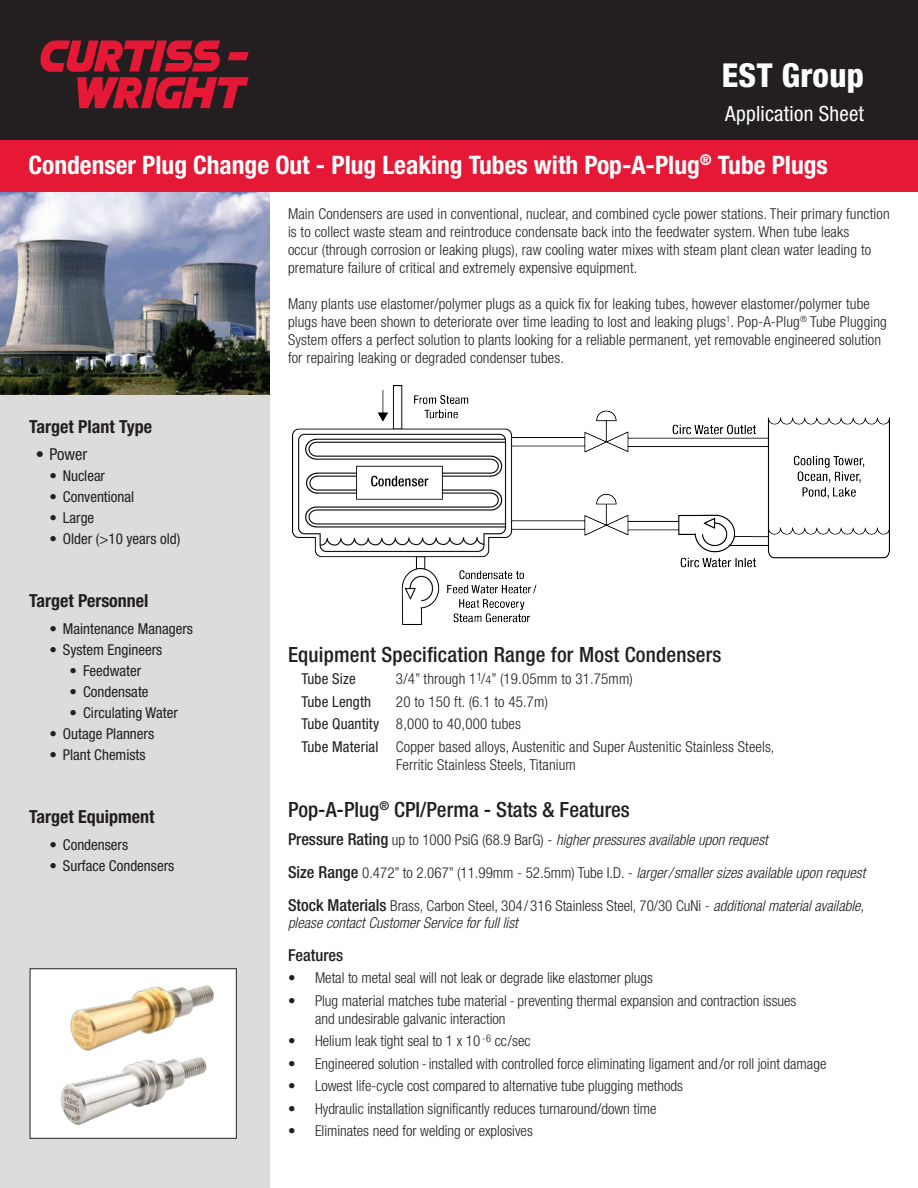
<style>
.page{position:relative;width:918px;height:1188px;background:#fff}
.page>*{position:absolute;margin:0;border:0;box-sizing:border-box;transform-origin:0 0}
.t1{font:800 condensed 33px "Helvetica Neue LT Std";letter-spacing:.01em;color:#fff}
.t2{font:700 condensed 25.5px "Helvetica Neue LT Std";color:#fff}
.t3{font:500 condensed 21px "Helvetica Neue LT Std";letter-spacing:.01em;color:#231f20}
.t4{font:condensed 21px "Helvetica Neue LT Std";letter-spacing:.01em;color:#fff}
.t5{font:700 condensed 18px "Helvetica Neue LT Std";color:#231f20}
.t6{font:500 condensed 16.5px "Helvetica Neue LT Std";color:#231f20}
.t7{font:condensed 16.5px "Helvetica Neue LT Std";color:#231f20}
.t8{font:300 condensed 15px/18px "Helvetica Neue LT Std";letter-spacing:.01em;color:#231f20}
.t9{font:italic 300 condensed 15px/16.5px "Helvetica Neue LT Std";color:#231f20}
.t10{font:condensed 15px "Helvetica Neue LT Std";color:#231f20}
.s1{font-size:12px}
.s2{font-weight:400}
.s3{font-weight:500;font-style:normal;font-size:16.5px}
.s4{font-style:normal}
.s5{font-weight:500;font-size:16.5px}
.s6{font-style:italic}
</style>
<div class="page">
<div style="left:0;top:0;width:918px;height:140px;background:#231f20"></div>
<svg style="left:40px;top:40px;width:209px;height:69px"></svg>
<div style="left:0;top:395px;width:270px;height:793px;background:#dcdcdc"></div>
<img style="left:0;top:192px;width:270px;height:203px">
<div style="left:0;top:140px;width:918px;height:52px;background:#e51836"></div>
<div style="left:30px;top:969px;width:206px;height:169px;background:#fff"></div>
<div style="left:30px;top:968px;width:207px;height:171px;border:1px solid #231f20"></div>
<img style="left:292px;top:386px;width:597px;height:239px">
<img style="left:60px;top:968px;width:173px;height:63px">
<img style="left:34px;top:1031px;width:183px;height:108px">
<h1 class="t1" style="left:722px;top:55px;width:144px">EST Group</h1>
<p class="t4" style="left:725px;top:102px;width:140px">Application Sheet</p>
<p class="t2" style="left:28px;top:149px;width:801px">Condenser Plug Change Out - Plug Leaking Tubes with Pop-A-Plug<sup>®</sup> Tube Plugs</p>
<p class="t5" style="left:29px;top:416px;width:124px">Target Plant Type</p>
<p class="t7" style="left:36px;top:445px;width:53px">• Power</p>
<p class="t10" style="left:49px;top:467px;width:57px">• Nuclear</p>
<p class="t10" style="left:49px;top:488px;width:86px">• Conventional</p>
<p class="t10" style="left:49px;top:509px;width:46px">• Large</p>
<p class="t10" style="left:49px;top:530px;width:132px">• Older (&gt;10 years old)</p>
<p class="t5" style="left:29px;top:590px;width:121px">Target Personnel</p>
<p class="t10" style="left:49px;top:620px;width:145px">• Maintenance Managers</p>
<p class="t10" style="left:49px;top:641px;width:114px">• System Engineers</p>
<p class="t10" style="left:70px;top:662px;width:73px">• Feedwater</p>
<p class="t10" style="left:70px;top:683px;width:80px">• Condensate</p>
<p class="t10" style="left:70px;top:704px;width:110px">• Circulating Water</p>
<p class="t10" style="left:49px;top:725px;width:106px">• Outage Planners</p>
<p class="t10" style="left:49px;top:746px;width:98px">• Plant Chemists</p>
<p class="t5" style="left:29px;top:806px;width:127px">Target Equipment</p>
<p class="t10" style="left:49px;top:836px;width:80px">• Condensers</p>
<p class="t10" style="left:49px;top:857px;width:126px">• Surface Condensers</p>
<p class="t8" style="left:288px;top:205px;width:603px">Main Condensers are used in conventional, nuclear, and combined cycle power stations. Their primary function is to collect waste steam and reintroduce condensate back into the feedwater system. When tube leaks<br>occur (through corrosion or leaking plugs), raw cooling water mixes with steam plant clean water leading to premature failure of critical and extremely expensive equipment.</p>
<p class="t8" style="left:288px;top:295px;width:600px">Many plants use elastomer/polymer plugs as a quick fix for leaking tubes, however elastomer/polymer tube plugs have been shown to deteriorate over time leading to lost and leaking plugs<sup>1</sup>. Pop-A-Plug<sup>®</sup> Tube Plugging System offers a perfect solution to plants looking for a reliable permanent, yet removable engineered solution for repairing leaking or degraded condenser tubes.</p>
<p class="t3" style="left:288px;top:642px;width:435px">Equipment Specification Range for Most Condensers</p>
<p class="t10" style="left:302px;top:670px;width:56px">Tube Size</p>
<p class="t8" style="left:396px;top:670px;width:238px">3/4” through 1<sup>1</sup>/<span class="s1">4</span>” (19.05mm to 31.75mm)</p>
<p class="t10" style="left:302px;top:693px;width:71px">Tube Length</p>
<p class="t8" style="left:396px;top:692px;width:154px">20 to 150 ft. (6.1 to 45.7m)</p>
<p class="t8" style="left:302px;top:715px;width:221px"><span class="s2">Tube Quantity</span> 8,000 to 40,000 tubes</p>
<p class="t8" style="left:396px;top:737px;width:380px;text-indent:-94px"><span class="s2">Tube Material</span> Copper based alloys, Austenitic and Super Austenitic Stainless Steels,<br>Ferritic Stainless Steels, Titanium</p>
<p class="t3" style="left:288px;top:797px;width:343px">Pop-A-Plug<sup>®</sup> CPI/Perma - Stats &amp; Features</p>
<p class="t9" style="left:288px;top:832px;width:481px"><span class="s3">Pressure Rating</span> <span class="s4">up to 1000 PsiG (68.9 BarG) -</span> higher pressures available upon request</p>
<p class="t8" style="left:288px;top:864px;width:579px"><span class="s5">Size Range</span> 0.472” to 2.067” (11.99mm - 52.5mm) Tube I.D. - <span class="s6">larger/smaller sizes available upon request</span></p>
<p class="t9" style="left:288px;top:898px;width:578px"><span class="s3">Stock Materials</span> <span class="s4">Brass, Carbon Steel, 304/ 316 Stainless Steel, 70/30 CuNi -</span> additional material available, please contact Customer Service for full list</p>
<p class="t6" style="left:288px;top:945px;width:57px">Features</p>
<p class="t8" style="left:288px;top:969px;width:367px">• Metal to metal seal will not leak or degrade like elastomer plugs</p>
<p class="t8" style="left:315px;top:991px;width:483px;text-indent:-27px">• Plug material matches tube material - preventing thermal expansion and contraction issues and undesirable galvanic interaction</p>
<p class="t8" style="left:288px;top:1032px;width:244px">• Helium leak tight seal to 1 x 10 <sup>-6</sup> cc/sec</p>
<p class="t8" style="left:288px;top:1054px;width:540px">• Engineered solution - installed with controlled force eliminating ligament and/or roll joint damage</p>
<p class="t8" style="left:288px;top:1077px;width:397px">• Lowest life-cycle cost compared to alternative tube plugging methods</p>
<p class="t8" style="left:288px;top:1099px;width:370px">• Hydraulic installation significantly reduces turnaround/down time</p>
<p class="t8" style="left:288px;top:1122px;width:246px">• Eliminates need for welding or explosives</p>
</div>
